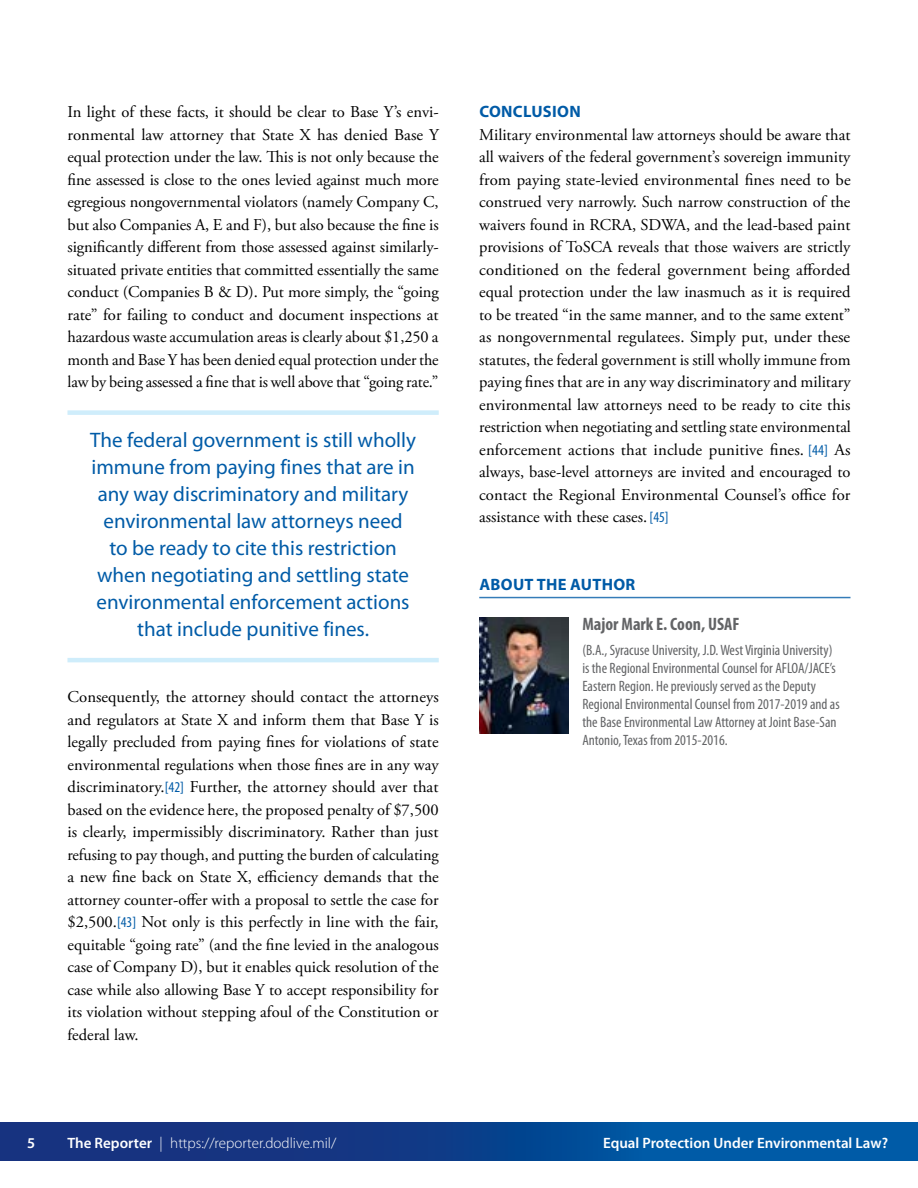
<style>
.page{position:relative;width:918px;height:1188px;background:#fff}
.page>*{position:absolute;margin:0;border:0;box-sizing:border-box;transform-origin:0 0}
.t1{font:21px/27px "Myriad Pro";color:#005ba7;text-align:center}
.Contrib_Author{font:700 condensed 18px "Myriad Pro";color:#636466}
.t2{font:16.5px/22.5px "Adobe Garamond Pro";color:#000;text-align:justify}
.HD_1{font:700 16.5px "Myriad Pro";letter-spacing:.02em;color:#005ba7}
.Contrib_Bio{font:condensed 15px/18px "Myriad Pro";color:#636466}
.t3{font:300 15px "Myriad Pro";color:#fff}
.t4{font:600 15px "Myriad Pro";color:#fff}
.s1{font-family:"Myriad Pro";font-stretch:condensed;font-size:15px;color:#005ba7}
.s2{font-weight:600}
</style>
<div class="page">
<div style="left:0;top:1122px;width:918px;height:39px;background:linear-gradient(to right,#1c2875,#0060ac)"></div>
<div style="left:68px;top:410px;width:371px;height:5px;background:#cfedfb"></div>
<hr style="left:68px;top:658px;width:371px;height:4px;background:#cfedfb">
<hr style="left:479px;top:597px;width:371px;height:1px;background:#005ba7">
<img style="left:479px;top:617px;width:90px;height:117px">
<p class="t2" style="left:68px;top:101px;width:373px">In light of these facts, it should be clear to Base Y’s envi&shy;ronmental law attorney that State X has denied Base Y equal protection under the law. This is not only because the fine assessed is close to the ones levied against much more egregious nongovernmental violators (namely Company C, but also Companies A, E and F), but also because the fine is significantly different from those assessed against similarly&shy;situated private entities that committed essentially the same conduct (Companies B &amp; D). Put more simply, the “going rate” for failing to conduct and document inspections at hazardous waste accumulation areas is clearly about $1,250 a month and Base Y has been denied equal protection under the law by being assessed a fine that is well above that “going rate.”</p>
<p class="t1" style="left:90px;top:426px;width:327px">The federal government is still wholly immune from paying fines that are in any way discriminatory and military environmental law attorneys need<br>to be ready to cite this restriction when negotiating and settling state environmental enforcement actions that include punitive fines.</p>
<p class="t2" style="left:68px;top:686px;width:373px">Consequently, the attorney should contact the attorneys and regulators at State X and inform them that Base Y is legally precluded from paying fines for violations of state environmental regulations when those fines are in any way discriminatory.<span class="s1">[42]</span> Further, the attorney should aver that based on the evidence here, the proposed penalty of $7,500 is clearly, impermissibly discriminatory. Rather than just refusing to pay though, and putting the burden of calculating a new fine back on State X, efficiency demands that the attorney counter-offer with a proposal to settle the case for $2,500.<span class="s1">[43]</span> Not only is this perfectly in line with the fair, equitable “going rate” (and the fine levied in the analogous case of Company D), but it enables quick resolution of the case while also allowing Base Y to accept responsibility for its violation without stepping afoul of the Constitution or federal law.</p>
<h1 class="HD_1" style="left:479px;top:101px;width:103px">CONCLUSION</h1>
<p class="t2" style="left:479px;top:124px;width:373px">Military environmental law attorneys should be aware that all waivers of the federal government’s sovereign immunity from paying state-levied environmental fines need to be construed very narrowly. Such narrow construction of the waivers found in RCRA, SDWA, and the lead-based paint provisions of ToSCA reveals that those waivers are strictly conditioned on the federal government being afforded equal protection under the law inasmuch as it is required to be treated “in the same manner, and to the same extent” as nongovernmental regulatees. Simply put, under these statutes, the federal government is still wholly immune from paying fines that are in any way discriminatory and military environmental law attorneys need to be ready to cite this restriction when negotiating and settling state environmental enforcement actions that include punitive fines. <span class="s1">[44]</span> As always, base-level attorneys are invited and encouraged to contact the Regional Environmental Counsel’s office for assistance with these cases. <span class="s1">[45]</span></p>
<h1 class="HD_1" style="left:479px;top:573px;width:157px">ABOUT THE AUTHOR</h1>
<p class="Contrib_Author" style="left:582px;top:613px;width:159px">Major Mark E. Coon, USAF</p>
<p class="Contrib_Bio" style="left:582px;top:641px;width:259px">(B.A., Syracuse University, J.D. West Virginia University) is the Regional Environmental Counsel for AFLOA/JACE’s Eastern Region. He previously served as the Deputy Regional Environmental Counsel from 2017-2019 and as the Base Environmental Law Attorney at Joint Base-San Antonio, Texas from 2015-2016.</p>
<p class="t4" style="left:27px;top:1133px;width:10px">5</p>
<p class="t3" style="left:68px;top:1134px;width:270px"><span class="s2">The Reporter</span> | https://reporter.dodlive.mil/</p>
<p class="t4" style="left:603px;top:1133px;width:287px">Equal Protection Under Environmental Law?</p>
</div>
